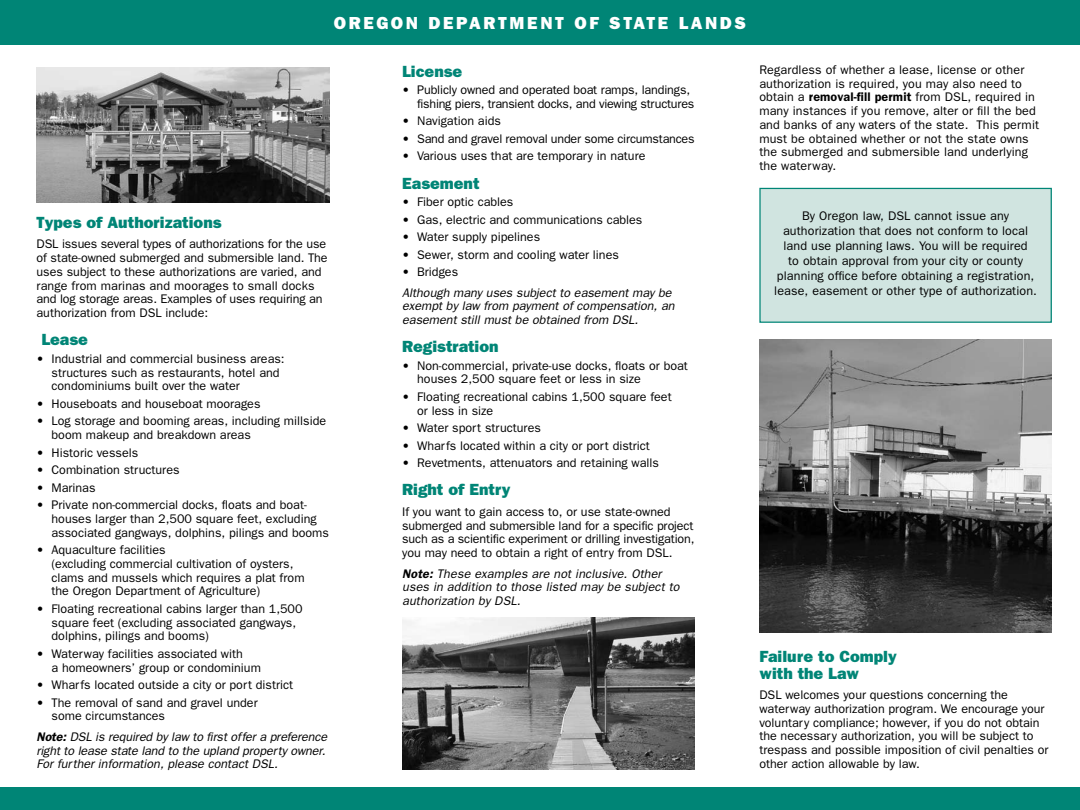
<style>
.page{position:relative;width:1080px;height:810px;background:#fff}
.page>*{position:absolute;margin:0;border:0;box-sizing:border-box;transform-origin:0 0}
.t1{font:800 17.5px "Franklin Gothic";letter-spacing:.15em;color:#fff}
.t2{font:800 16.25px/16.9px "Franklin Gothic";color:#008576}
.t3{font:12.5px/13.8px "Franklin Gothic";color:#000}
.t4{font:italic 12.5px/13.8px "Franklin Gothic";color:#000}
.s1{font-weight:600}
</style>
<div class="page">
<div style="left:0;top:0;width:1080px;height:45px;background:#008576"></div>
<div style="left:0;top:788px;width:1080px;height:22px;background:#008576"></div>
<img style="left:402px;top:618px;width:293px;height:151px">
<img style="left:37px;top:68px;width:292px;height:134px">
<img style="left:759px;top:340px;width:293px;height:292px">
<div style="left:760px;top:188px;width:291px;height:134px;background:#d0e4e0"></div>
<div style="left:759px;top:188px;width:293px;height:135px;border:1px solid #008576"></div>
<h1 class="t1" style="left:334px;top:13px;width:71px">Oregon</h1>
<h1 class="t1" style="left:429px;top:13px;width:55px">Depart</h1>
<h1 class="t1" style="left:510px;top:13px;width:31px">ment</h1>
<h1 class="t1" style="left:574px;top:13px;width:48px">of state</h1>
<h1 class="t1" style="left:679px;top:13px;width:15px">Lands</h1>
<h2 class="t2" style="left:402px;top:62px;width:62px">License</h2>
<p class="t3" style="left:417px;top:83px;width:279px;text-indent:-15px">• Publicly owned and operated boat ramps, landings, fishing piers, transient docks, and viewing structures</p>
<p class="t3" style="left:402px;top:114px;width:100px">• Navigation aids</p>
<p class="t3" style="left:402px;top:132px;width:294px">• Sand and gravel removal under some circumstances</p>
<p class="t3" style="left:402px;top:149px;width:245px">• Various uses that are temporary in nature</p>
<h2 class="t2" style="left:402px;top:174px;width:79px">Easement</h2>
<p class="t3" style="left:402px;top:195px;width:113px">• Fiber optic cables</p>
<p class="t3" style="left:402px;top:212px;width:242px">• Gas, electric and communications cables</p>
<p class="t3" style="left:402px;top:230px;width:139px">• Water supply pipelines</p>
<p class="t3" style="left:402px;top:247px;width:218px">• Sewer, storm and cooling water lines</p>
<p class="t3" style="left:402px;top:265px;width:57px">• Bridges</p>
<p class="t4" style="left:402px;top:285px;width:274px">Although many uses subject to easement may be exempt by law from payment of compensation, an easement still must be obtained from DSL.</p>
<h2 class="t2" style="left:402px;top:338px;width:98px">Registration</h2>
<p class="t3" style="left:417px;top:358px;width:272px;text-indent:-15px">• Non-commercial, private-use docks, floats or boat houses 2,500 square feet or less in size</p>
<p class="t3" style="left:417px;top:390px;width:256px;text-indent:-15px">• Floating recreational cabins 1,500 square feet or less in size</p>
<p class="t3" style="left:402px;top:421px;width:140px">• Water sport structures</p>
<p class="t3" style="left:402px;top:438px;width:249px">• Wharfs located within a city or port district</p>
<p class="t3" style="left:402px;top:456px;width:258px">• Revetments, attenuators and retaining walls</p>
<h2 class="t2" style="left:402px;top:481px;width:110px">Right of Entry</h2>
<p class="t3" style="left:402px;top:504px;width:294px">If you want to gain access to, or use state-owned submerged and submersible land for a specific project such as a scientific experiment or drilling investigation, you may need to obtain a right of entry from DSL.</p>
<p class="t4" style="left:402px;top:566px;width:279px"><span class="s1">Note:</span> These examples are not inclusive. Other uses in addition to those listed may be subject to authorization by DSL.</p>
<h2 class="t2" style="left:37px;top:214px;width:187px">Types of Authorizations</h2>
<p class="t3" style="left:37px;top:237px;width:293px">DSL issues several types of authorizations for the use of state-owned submerged and submersible land. The uses subject to these authorizations are varied, and range from marinas and moorages to small docks and log storage areas. Examples of uses requiring an authorization from DSL include:</p>
<h2 class="t2" style="left:41px;top:331px;width:48px">Lease</h2>
<p class="t3" style="left:52px;top:351px;width:235px;text-indent:-15px">• Industrial and commercial business areas: structures such as restaurants, hotel and condominiums built over the water</p>
<p class="t3" style="left:37px;top:396px;width:226px">• Houseboats and houseboat moorages</p>
<p class="t3" style="left:52px;top:414px;width:276px;text-indent:-15px">• Log storage and booming areas, including millside boom makeup and breakdown areas</p>
<p class="t3" style="left:37px;top:445px;width:103px">• Historic vessels</p>
<p class="t3" style="left:37px;top:463px;width:145px">• Combination structures</p>
<p class="t3" style="left:37px;top:480px;width:61px">• Marinas</p>
<p class="t3" style="left:52px;top:498px;width:279px;text-indent:-15px">• Private non-commercial docks, floats and boat&shy;houses larger than 2,500 square feet, excluding associated gangways, dolphins, pilings and booms</p>
<p class="t3" style="left:52px;top:543px;width:255px;text-indent:-15px">• Aquaculture facilities<br>(excluding commercial cultivation of oysters, clams and mussels which requires a plat from the Oregon Department of Agriculture)</p>
<p class="t3" style="left:52px;top:601px;width:253px;text-indent:-15px">• Floating recreational cabins larger than 1,500 square feet (excluding associated gangways, dolphins, pilings and booms)</p>
<p class="t3" style="left:52px;top:646px;width:211px;text-indent:-15px">• Waterway facilities associated with<br>a homeowners’ group or condominium</p>
<p class="t3" style="left:37px;top:678px;width:258px">• Wharfs located outside a city or port district</p>
<p class="t3" style="left:52px;top:695px;width:208px;text-indent:-15px">• The removal of sand and gravel under some circumstances</p>
<p class="t4" style="left:37px;top:729px;width:292px"><span class="s1">Note:</span> DSL is required by law to first offer a preference right to lease state land to the upland property owner.<br>For further information, please contact DSL.</p>
<p class="t3" style="left:759px;top:62px;width:281px">Regardless of whether a lease, license or other authorization is required, you may also need to obtain a <span class="s1">removal-fill permit</span> from DSL, required in many instances if you remove, alter or fill the bed and banks of any waters of the state. This permit must be obtained whether or not the state owns the submerged and submersible land underlying the waterway.</p>
<p class="t3" style="left:774px;top:208px;width:264px;line-height:15px;text-align:center">By Oregon law, DSL cannot issue any authorization that does not conform to local land use planning laws. You will be required<br>to obtain approval from your city or county planning office before obtaining a registration, lease, easement or other type of authorization.</p>
<h2 class="t2" style="left:759px;top:647px;width:139px">Failure to Comply with the Law</h2>
<p class="t3" style="left:759px;top:688px;width:291px">DSL welcomes your questions concerning the waterway authorization program. We encourage your voluntary compliance; however, if you do not obtain the necessary authorization, you will be subject to trespass and possible imposition of civil penalties or other action allowable by law.</p>
</div>
